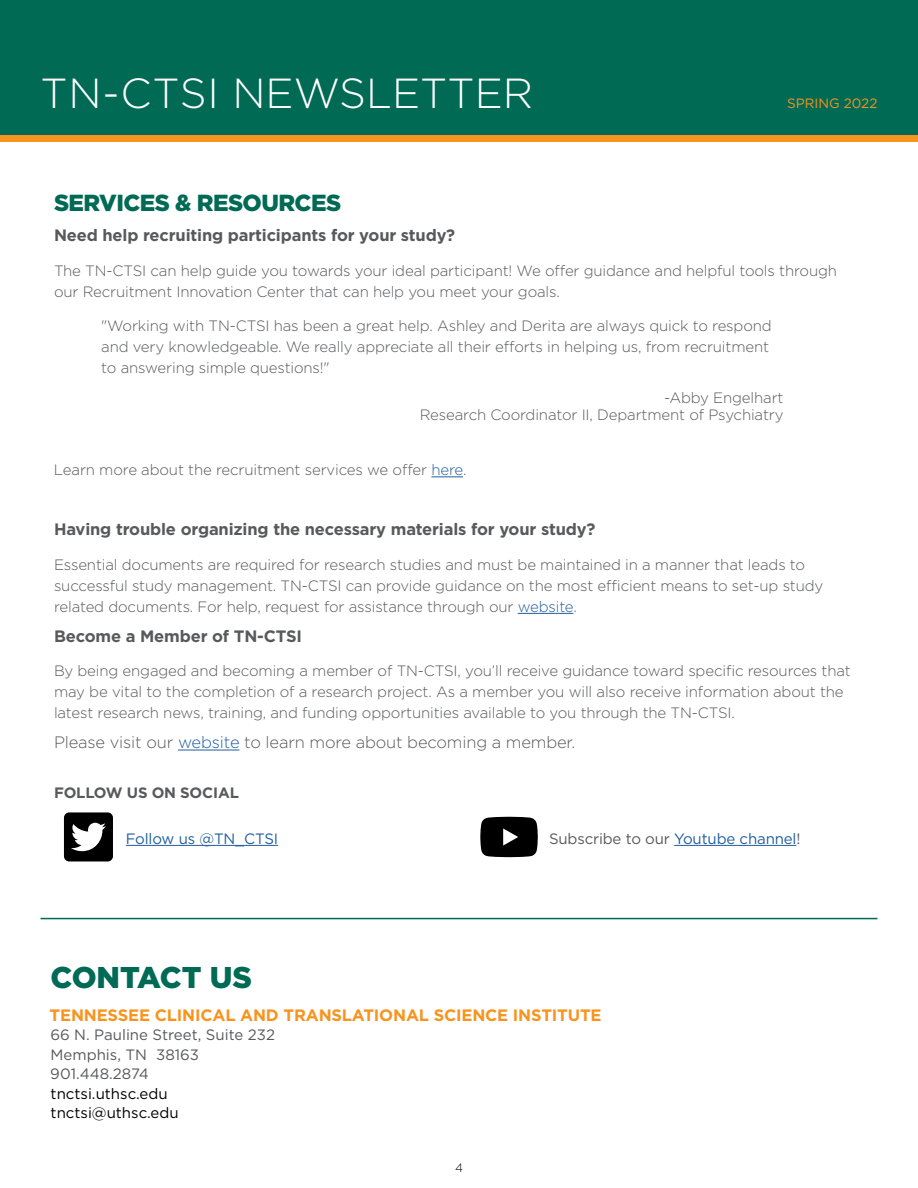
<style>
.page{position:relative;width:918px;height:1188px;background:#fff}
.page>*{position:absolute;margin:0;border:0;box-sizing:border-box;transform-origin:0 0}
.t1{font:300 42px "Gotham";color:#fff}
.t2{font:900 30px "Gotham";color:#006a55}
.t3{font:900 23.25px "Gotham";letter-spacing:-.025em;color:#006a55}
.t4{font:700 16.5px "Gotham";letter-spacing:-.01em;color:#58595b}
.t5{font:300 16.5px "Gotham";letter-spacing:-.01em;color:#58595b}
.t6{font:700 16.5px "Gotham";letter-spacing:-.01em;color:#f7941e}
.t7{font:300 15px/21px "Gotham";letter-spacing:-.01em;color:#58595b}
.t8{font:15px/19.5px "Gotham";letter-spacing:-.005em;color:#58595b}
.t9{font:15px/19.5px "Gotham";color:#000}
.t10{font:700 15px "Gotham";letter-spacing:-.01em;color:#58595b}
.t11{font:15px "Gotham";letter-spacing:-.01em;color:#215e9e}
.t12{font:13.5px "Gotham";color:#f7941e}
.t13{font:300 12px "Gotham";color:#000}
.s1{color:#215e9e}
</style>
<div class="page">
<div style="left:0;top:0;width:918px;height:134px;background:#006a55"></div>
<div style="left:0;top:135px;width:918px;height:7px;background:#f7941e"></div>
<hr style="left:40px;top:918px;width:838px;height:1px;background:#006a55">
<svg style="left:64px;top:812px;width:49px;height:49px"></svg>
<svg style="left:480px;top:817px;width:58px;height:40px;background:#1d1d1d"></svg>
<hr style="left:126px;top:845px;width:152px;height:1px;background:#215e9e">
<hr style="left:674px;top:845px;width:122px;height:1px;background:#215e9e">
<hr style="left:431px;top:476px;width:32px;height:1px;background:#215e9e">
<hr style="left:518px;top:613px;width:55px;height:1px;background:#215e9e">
<hr style="left:178px;top:750px;width:61px;height:1px;background:#215e9e">
<h1 class="t1" style="left:40px;top:67px;width:494px">TN-CTSI NEWSLETTER</h1>
<p class="t12" style="left:787px;top:95px;width:92px">SPRING 2022</p>
<h3 class="t3" style="left:54px;top:187px;width:289px">SERVICES &amp; RESOURCES</h3>
<p class="t4" style="left:54px;top:225px;width:403px">Need help recruiting participants for your study?</p>
<p class="t7" style="left:54px;top:260px;width:785px">The TN-CTSI can help guide you towards your ideal participant! We offer guidance and helpful tools through our Recruitment Innovation Center that can help you meet your goals.</p>
<p class="t7" style="left:101px;top:315px;width:672px">"Working with TN-CTSI has been a great help. Ashley and Derita are always quick to respond and very knowledgeable. We really appreciate all their efforts in helping us, from recruitment to answering simple questions!"</p>
<p class="t7" style="left:420px;top:389px;width:365px;line-height:16.5px;text-align:right">-Abby Engelhart<br>Research Coordinator II, Department of Psychiatry</p>
<p class="t7" style="left:54px;top:459px;width:411px">Learn more about the recruitment services we offer <span class="s1">here</span>.</p>
<p class="t4" style="left:54px;top:519px;width:543px">Having trouble organizing the necessary materials for your study?</p>
<p class="t7" style="left:54px;top:554px;width:771px">Essential documents are required for research studies and must be maintained in a manner that leads to successful study management. TN-CTSI can provide guidance on the most efficient means to set-up study related documents. For help, request for assistance through our <span class="s1">website</span>.</p>
<p class="t4" style="left:54px;top:625px;width:250px">Become a Member of TN-CTSI</p>
<p class="t7" style="left:54px;top:660px;width:798px">By being engaged and becoming a member of TN-CTSI, you’ll receive guidance toward specific resources that may be vital to the completion of a research project. As a member you will also receive information about the latest research news, training, and funding opportunities available to you through the TN-CTSI.</p>
<p class="t5" style="left:54px;top:732px;width:521px">Please visit our <span class="s1">website</span> to learn more about becoming a member.</p>
<p class="t10" style="left:54px;top:783px;width:187px">FOLLOW US ON SOCIAL</p>
<p class="t11" style="left:126px;top:829px;width:154px">Follow us @TN_CTSI</p>
<p class="t8" style="left:549px;top:829px;width:253px">Subscribe to our <span class="s1">Youtube channel</span>!</p>
<h2 class="t2" style="left:50px;top:956px;width:203px">CONTACT US</h2>
<p class="t6" style="left:50px;top:1004px;width:554px">TENNESSEE CLINICAL AND TRANSLATIONAL SCIENCE INSTITUTE</p>
<p class="t8" style="left:50px;top:1025px;width:226px">66 N. Pauline Street, Suite 232<br>Memphis, TN 38163<br>901.448.2874</p>
<p class="t9" style="left:51px;top:1083px;width:130px">tnctsi.uthsc.edu tnctsi@uthsc.edu</p>
<p class="t13" style="left:455px;top:1160px;width:9px">4</p>
</div>
